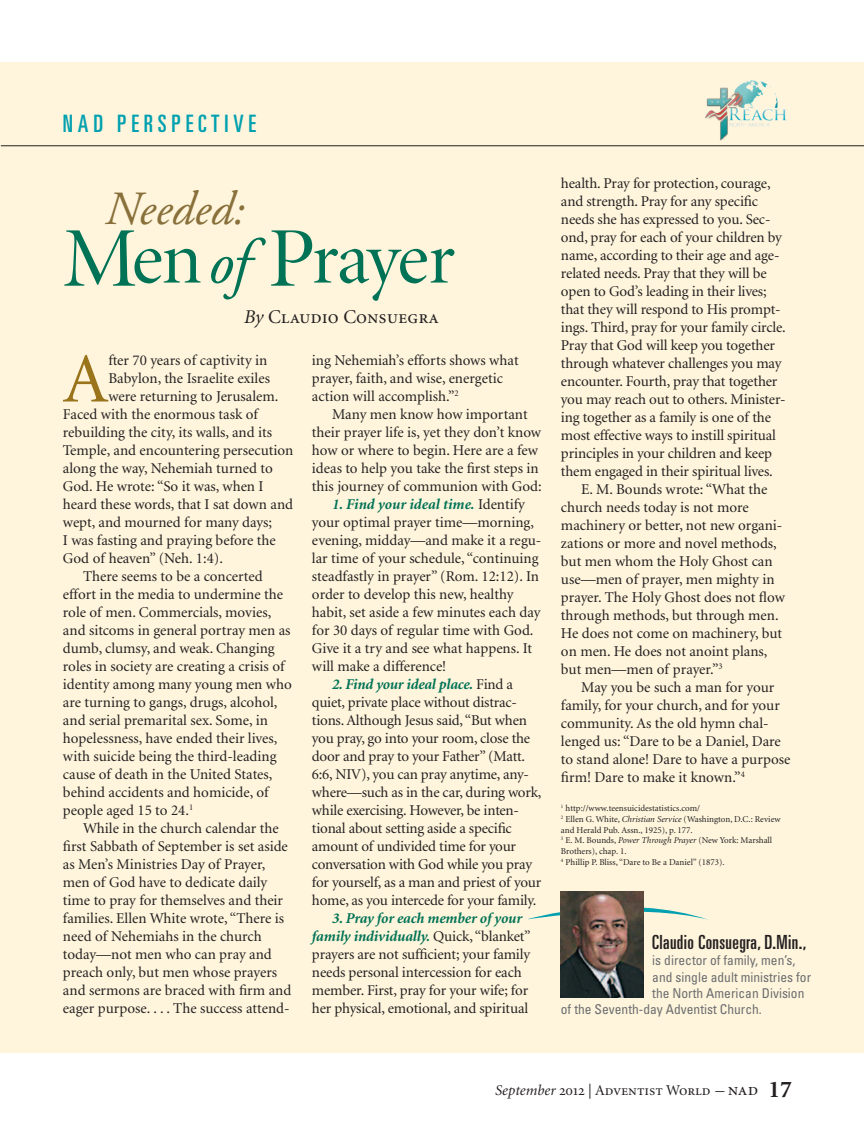
<style>
.page{position:relative;width:864px;height:1134px;background:#fff}
.page>*{position:absolute;margin:0;border:0;box-sizing:border-box;transform-origin:0 0}
.t1{font:75.6px "Minion Display";letter-spacing:-.02em;color:#007255}
.t2{font:70.35px "Minion";color:#9a741a}
.t3{font:italic 47.55px "Adobe Garamond";color:#89703b}
.t4{font:ultra-condensed 24px "Univers";letter-spacing:.2em;color:#00a0b0}
.t5{font:ultra-condensed 19.5px "Univers";letter-spacing:.02em;color:#231f20}
.t6{font:19.5px "Minion Regular SC";color:#231f20}
.t7{font:15px/18px "Minion";letter-spacing:-.005em;color:#231f20}
.t8{font:15px "Minion Regular SC";color:#231f20}
.t9{font:italic 15px "Minion";letter-spacing:.125em;color:#231f20}
.t10{font:condensed 13.5px "Univers";color:#6c6d70}
.t11{font:9px/10.8px "Minion";color:#231f20}
.s1{font-size:85.05px}
.s2{font-family:"Adobe Garamond";font-style:italic;font-size:63px}
.s3{font-family:"Minion";font-style:italic}
.s4{font-weight:700;font-style:italic;color:#007255}
.s5{font-style:italic}
.s6{font-size:18px}
.s7{font-family:"Minion";font-weight:700;font-size:24px}
</style>
<div class="page">
<div style="left:0;top:63px;width:864px;height:990px;background:#fef5dc"></div>
<hr style="left:1px;top:146px;width:863px;height:1px;background:#231f20">
<img style="left:705px;top:80px;width:82px;height:61px">
<svg style="left:528px;top:891px;width:180px;height:29px"></svg>
<img style="left:561px;top:892px;width:83px;height:106px">
<h3 class="t4" style="left:63px;top:110px;width:195px">NAD PERSPECTIVE</h3>
<h3 class="t3" style="left:105px;top:184px;width:141px">Needed:</h3>
<h1 class="t1" style="left:63px;top:222px;width:394px"><span class="s1">M</span>en<span class="s2">of</span> <span class="s1">P</span>rayer</h1>
<h3 class="t6" style="left:244px;top:308px;width:197px"><span class="s3">By</span> Claudio Consuegra</h3>
<h2 class="t2" style="left:63px;top:344px;width:47px">A</h2>
<p class="t7" style="left:108px;top:352px;width:161px">fter 70 years of captivity in</p>
<p class="t7" style="left:108px;top:370px;width:163px">Babylon, the Israelite exiles</p>
<p class="t7" style="left:108px;top:388px;width:172px">were returning to Jerusalem.</p>
<p class="t7" style="left:63px;top:406px;width:196px">Faced with the enormous task of</p>
<p class="t7" style="left:63px;top:424px;width:211px">rebuilding the city, its walls, and its</p>
<p class="t7" style="left:63px;top:442px;width:232px">Temple, and encountering persecution</p>
<p class="t7" style="left:63px;top:460px;width:211px">along the way, Nehemiah turned to</p>
<p class="t7" style="left:63px;top:478px;width:202px">God. He wrote: “So it was, when I</p>
<p class="t7" style="left:63px;top:496px;width:232px">heard these words, that I sat down and</p>
<p class="t7" style="left:63px;top:514px;width:211px">wept, and mourned for many days;</p>
<p class="t7" style="left:63px;top:532px;width:214px">I was fasting and praying before the</p>
<p class="t7" style="left:63px;top:550px;width:162px">God of heaven” (Neh. 1:4).</p>
<p class="t7" style="left:83px;top:568px;width:181px">There seems to be a concerted</p>
<p class="t7" style="left:63px;top:586px;width:222px">effort in the media to undermine the</p>
<p class="t7" style="left:63px;top:604px;width:210px">role of men. Commercials, movies,</p>
<p class="t7" style="left:63px;top:622px;width:229px">and sitcoms in general portray men as</p>
<p class="t7" style="left:63px;top:640px;width:213px">dumb, clumsy, and weak. Changing</p>
<p class="t7" style="left:63px;top:658px;width:223px">roles in society are creating a crisis of</p>
<p class="t7" style="left:63px;top:676px;width:230px">identity among many young men who</p>
<p class="t7" style="left:63px;top:694px;width:216px">are turning to gangs, drugs, alcohol,</p>
<p class="t7" style="left:63px;top:712px;width:207px">and serial premarital sex. Some, in</p>
<p class="t7" style="left:63px;top:730px;width:216px">hopelessness, have ended their lives,</p>
<p class="t7" style="left:63px;top:748px;width:215px">with suicide being the third-leading</p>
<p class="t7" style="left:63px;top:766px;width:211px">cause of death in the United States,</p>
<p class="t7" style="left:63px;top:784px;width:207px">behind accidents and homicide, of</p>
<p class="t7" style="left:63px;top:802px;width:132px">people aged 15 to 24.<sup>1</sup></p>
<p class="t7" style="left:83px;top:820px;width:197px">While in the church calendar the</p>
<p class="t7" style="left:63px;top:838px;width:226px">first Sabbath of September is set aside</p>
<p class="t7" style="left:63px;top:856px;width:204px">as Men’s Ministries Day of Prayer,</p>
<p class="t7" style="left:63px;top:874px;width:206px">men of God have to dedicate daily</p>
<p class="t7" style="left:63px;top:892px;width:222px">time to pray for themselves and their</p>
<p class="t7" style="left:63px;top:910px;width:223px">families. Ellen White wrote, “There is</p>
<p class="t7" style="left:63px;top:928px;width:200px">need of Nehemiahs in the church</p>
<p class="t7" style="left:63px;top:946px;width:210px">today—not men who can pray and</p>
<p class="t7" style="left:63px;top:964px;width:216px">preach only, but men whose prayers</p>
<p class="t7" style="left:63px;top:982px;width:230px">and sermons are braced with firm and</p>
<p class="t7" style="left:63px;top:1000px;width:228px">eager purpose. . . . The success attend-</p>
<p class="t7" style="left:312px;top:352px;width:208px">ing Nehemiah’s efforts shows what prayer, faith, and wise, energetic action will accomplish.”<sup>2</sup></p>
<p class="t7" style="left:312px;top:406px;width:231px;text-align:center">Many men know how important<br>their prayer life is, yet they don’t know how or where to begin. Here are a few ideas to help you take the first steps in this journey of communion with God:</p>
<p class="t7" style="left:312px;top:496px;width:231px;text-indent:20px"><span class="s4">1. Find your ideal time.</span> Identify your optimal prayer time—morning, evening, midday—and make it a regu&shy;lar time of your schedule, “continuing steadfastly in prayer” (Rom. 12:12). In order to develop this new, healthy habit, set aside a few minutes each day for 30 days of regular time with God.<br>Give it a try and see what happens. It will make a difference!</p>
<p class="t7" style="left:312px;top:676px;width:231px;text-indent:20px"><span class="s4">2. Find your ideal place.</span> Find a quiet, private place without distrac&shy;tions. Although Jesus said, “But when you pray, go into your room, close the door and pray to your Father” (Matt.<br>6:6, NIV), you can pray anytime, any&shy;where—such as in the car, during work, while exercising. However, be inten&shy;tional about setting aside a specific amount of undivided time for your conversation with God while you pray for yourself, as a man and priest of your home, as you intercede for your family.</p>
<p class="t7" style="left:312px;top:910px;width:220px;text-indent:20px"><span class="s4">3. Pray for each member of your family individually.</span> Quick, “blanket” prayers are not sufficient; your family needs personal intercession for each member. First, pray for your wife; for her physical, emotional, and spiritual</p>
<p class="t7" style="left:561px;top:175px;width:211px">health. Pray for protection, courage,</p>
<p class="t7" style="left:561px;top:193px;width:199px">and strength. Pray for any specific</p>
<p class="t7" style="left:561px;top:211px;width:211px">needs she has expressed to you. Sec-</p>
<p class="t7" style="left:561px;top:229px;width:222px">ond, pray for each of your children by</p>
<p class="t7" style="left:561px;top:247px;width:220px">name, according to their age and age-</p>
<p class="t7" style="left:561px;top:265px;width:207px">related needs. Pray that they will be</p>
<p class="t7" style="left:561px;top:283px;width:207px">open to God’s leading in their lives;</p>
<p class="t7" style="left:561px;top:301px;width:221px">that they will respond to His prompt-</p>
<p class="t7" style="left:561px;top:319px;width:226px">ings. Third, pray for your family circle.</p>
<p class="t7" style="left:561px;top:337px;width:216px">Pray that God will keep you together</p>
<p class="t7" style="left:561px;top:355px;width:222px">through whatever challenges you may</p>
<p class="t7" style="left:561px;top:373px;width:218px">encounter. Fourth, pray that together</p>
<p class="t7" style="left:561px;top:391px;width:226px">you may reach out to others. Minister-</p>
<p class="t7" style="left:561px;top:409px;width:212px">ing together as a family is one of the</p>
<p class="t7" style="left:561px;top:427px;width:217px">most effective ways to instill spiritual</p>
<p class="t7" style="left:561px;top:445px;width:213px">principles in your children and keep</p>
<p class="t7" style="left:561px;top:463px;width:213px">them engaged in their spiritual lives.</p>
<p class="t7" style="left:581px;top:481px;width:188px">E. M. Bounds wrote: “What the</p>
<p class="t7" style="left:561px;top:499px;width:189px">church needs today is not more</p>
<p class="t7" style="left:561px;top:517px;width:223px">machinery or better, not new organi-</p>
<p class="t7" style="left:561px;top:535px;width:217px">zations or more and novel methods,</p>
<p class="t7" style="left:561px;top:553px;width:213px">but men whom the Holy Ghost can</p>
<p class="t7" style="left:561px;top:571px;width:215px">use—men of prayer, men mighty in</p>
<p class="t7" style="left:561px;top:589px;width:225px">prayer. The Holy Ghost does not flow</p>
<p class="t7" style="left:561px;top:607px;width:219px">through methods, but through men.</p>
<p class="t7" style="left:561px;top:625px;width:223px">He does not come on machinery, but</p>
<p class="t7" style="left:561px;top:643px;width:208px">on men. He does not anoint plans,</p>
<p class="t7" style="left:561px;top:661px;width:163px">but men—men of prayer.”<sup>3</sup></p>
<p class="t7" style="left:581px;top:679px;width:195px">May you be such a man for your</p>
<p class="t7" style="left:561px;top:697px;width:220px">family, for your church, and for your</p>
<p class="t7" style="left:561px;top:715px;width:209px">community. As the old hymn chal-</p>
<p class="t7" style="left:561px;top:733px;width:221px">lenged us: “Dare to be a Daniel, Dare</p>
<p class="t7" style="left:561px;top:751px;width:231px">to stand alone! Dare to have a purpose</p>
<p class="t7" style="left:561px;top:769px;width:186px">firm! Dare to make it known.”<sup>4</sup></p>
<p class="t11" style="left:561px;top:803px;width:221px"><sup>1</sup> http://www.teensuicidestatistics.com/<br><sup>2</sup> Ellen G. White, <span class="s5">Christian Service</span> (Washington, D.C.: Review and Herald Pub. Assn., 1925), p. 177.<br><sup>3</sup> E. M. Bounds, <span class="s5">Power Through Prayer</span> (New York: Marshall Brothers), chap. 1.<br><sup>4</sup> Phillip P. Bliss, “Dare to Be a Daniel” (1873).</p>
<h3 class="t5" style="left:652px;top:931px;width:156px">Claudio Consuegra, D.Min.,</h3>
<p class="t10" style="left:652px;top:952px;width:145px">is director of family, men’s,</p>
<p class="t10" style="left:652px;top:968px;width:160px">and single adult ministries for</p>
<p class="t10" style="left:652px;top:984px;width:154px">the North American Division</p>
<p class="t10" style="left:561px;top:1001px;width:202px">of the Seventh-day Adventist Church.</p>
<p class="t9" style="left:615px;top:1003px;width:179px">Continued on next page</p>
<p class="t8" style="left:495px;top:1083px;width:298px"><span class="s3">September</span> 2012 | Adventist World -<span class="s6">nad</span> <span class="s7">17</span></p>
</div>
